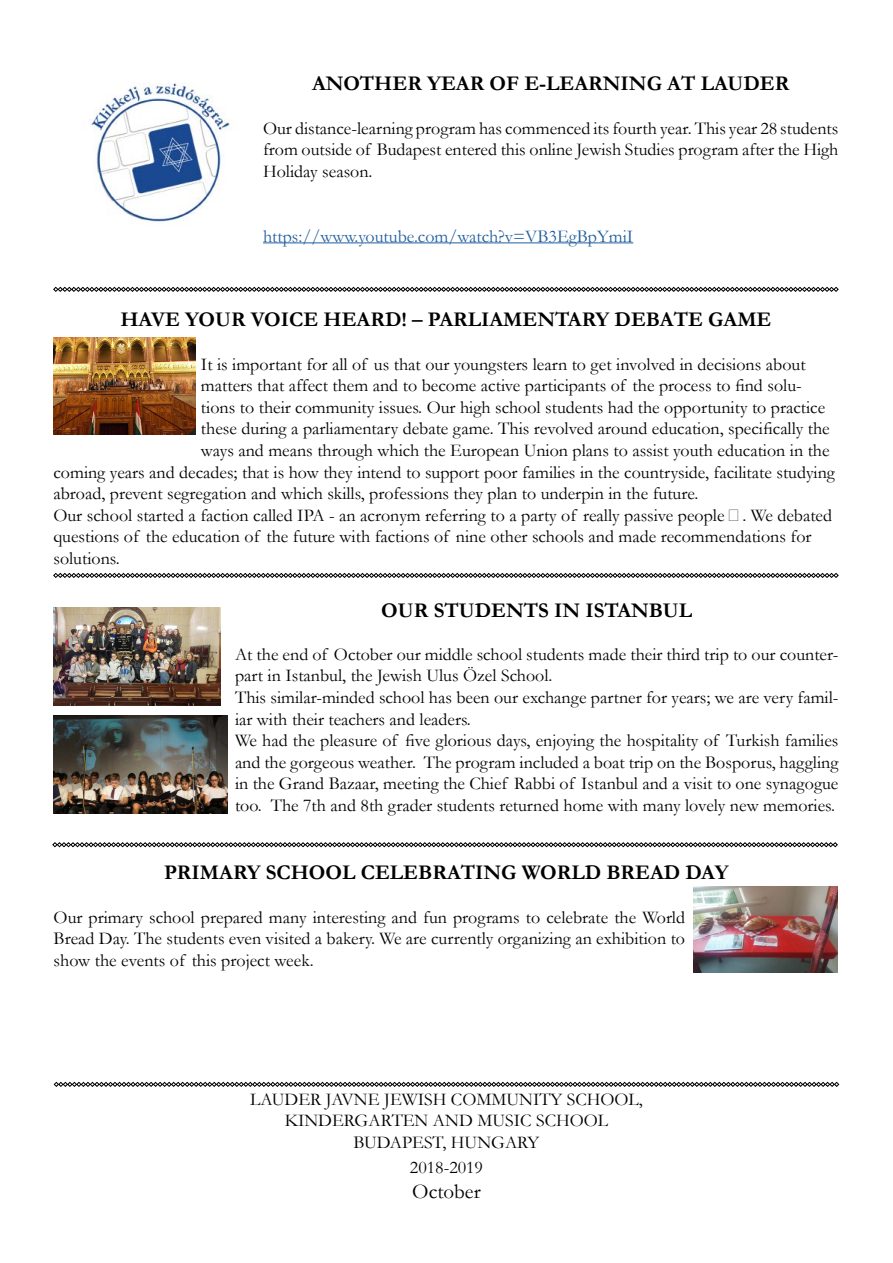
<style>
.page{position:relative;width:893px;height:1263px;background:#fff}
.page>*{position:absolute;margin:0;border:0;box-sizing:border-box;transform-origin:0 0}
.t1{font:700 21px "Garamond";color:#000}
.t2{font:21px "Garamond";color:#000}
.t3{font:18px/21.6px "Garamond";color:#000;text-align:justify}
.t4{font:18px "Garamond";color:#215e9e}
</style>
<div class="page">
<svg style="left:54px;top:1082px;width:785px;height:5px"></svg>
<hr style="left:263px;top:242px;width:370px;height:1px;background:#215e9e">
<img style="left:91px;top:83px;width:139px;height:139px">
<svg style="left:53px;top:287px;width:786px;height:5px"></svg>
<img style="left:53px;top:337px;width:143px;height:98px">
<svg style="left:53px;top:573px;width:786px;height:5px"></svg>
<img style="left:53px;top:607px;width:167px;height:99px">
<img style="left:53px;top:715px;width:174px;height:98px">
<img style="left:693px;top:887px;width:144px;height:86px">
<svg style="left:52px;top:842px;width:786px;height:5px"></svg>
<p class="t1" style="left:312px;top:69px;width:479px">ANOTHER YEAR OF E-LEARNING AT LAUDER</p>
<p class="t3" style="left:263px;top:117px;width:577px">Our distance-learning program has commenced its fourth year. This year 28 students from outside of Budapest entered this online Jewish Studies program after the High Holiday season.</p>
<p class="t4" style="left:263px;top:224px;width:372px">https://www.youtube.com/watch?v=VB3EgBpYmiI</p>
<p class="t1" style="left:120px;top:305px;width:653px">HAVE YOUR VOICE HEARD! – PARLIAMENTARY DEBATE GAME</p>
<p class="t3" style="left:201px;top:353px;width:606px">It is important for all of us that our youngsters learn to get involved in decisions about</p>
<p class="t3" style="left:201px;top:374px;width:602px">matters that affect them and to become active participants of the process to find solu-</p>
<p class="t3" style="left:201px;top:396px;width:626px">tions to their community issues. Our high school students had the opportunity to practice</p>
<p class="t3" style="left:201px;top:417px;width:630px">these during a parliamentary debate game. This revolved around education, specifically the</p>
<p class="t3" style="left:201px;top:439px;width:630px">ways and means through which the European Union plans to assist youth education in the</p>
<p class="t3" style="left:53px;top:461px;width:783px">coming years and decades; that is how they intend to support poor families in the countryside, facilitate studying</p>
<p class="t3" style="left:53px;top:482px;width:647px">abroad, prevent segregation and which skills, professions they plan to underpin in the future.</p>
<p class="t3" style="left:53px;top:504px;width:775px">Our school started a faction called IPA - an acronym referring to a party of really passive people . We debated</p>
<p class="t3" style="left:53px;top:525px;width:759px">questions of the education of the future with factions of nine other schools and made recommendations for</p>
<p class="t3" style="left:53px;top:547px;width:68px">solutions.</p>
<p class="t1" style="left:381px;top:596px;width:313px">OUR STUDENTS IN ISTANBUL</p>
<p class="t3" style="left:235px;top:643px;width:605px;text-align:left">At the end of October our middle school students made their third trip to our counter&shy;part in Istanbul, the Jewish Ulus Özel School.<br>This similar-minded school has been our exchange partner for years; we are very famil&shy;iar with their teachers and leaders.<br>We had the pleasure of five glorious days, enjoying the hospitality of Turkish families and the gorgeous weather. The program included a boat trip on the Bosporus, haggling in the Grand Bazaar, meeting the Chief Rabbi of Istanbul and a visit to one synagogue too. The 7th and 8th grader students returned home with many lovely new memories.</p>
<p class="t1" style="left:164px;top:858px;width:566px">PRIMARY SCHOOL CELEBRATING WORLD BREAD DAY</p>
<p class="t3" style="left:54px;top:906px;width:633px">Our primary school prepared many interesting and fun programs to celebrate the World Bread Day. The students even visited a bakery. We are currently organizing an exhibition to show the events of this project week.</p>
<p class="t3" style="left:250px;top:1088px;width:394px;text-align:center">LAUDER JAVNE JEWISH COMMUNITY SCHOOL,<br>KINDERGARTEN AND MUSIC SCHOOL<br>BUDAPEST, HUNGARY</p>
<p class="t3" style="left:410px;top:1156px;width:75px">2018-2019</p>
<p class="t2" style="left:412px;top:1177px;width:70px">October</p>
</div>
